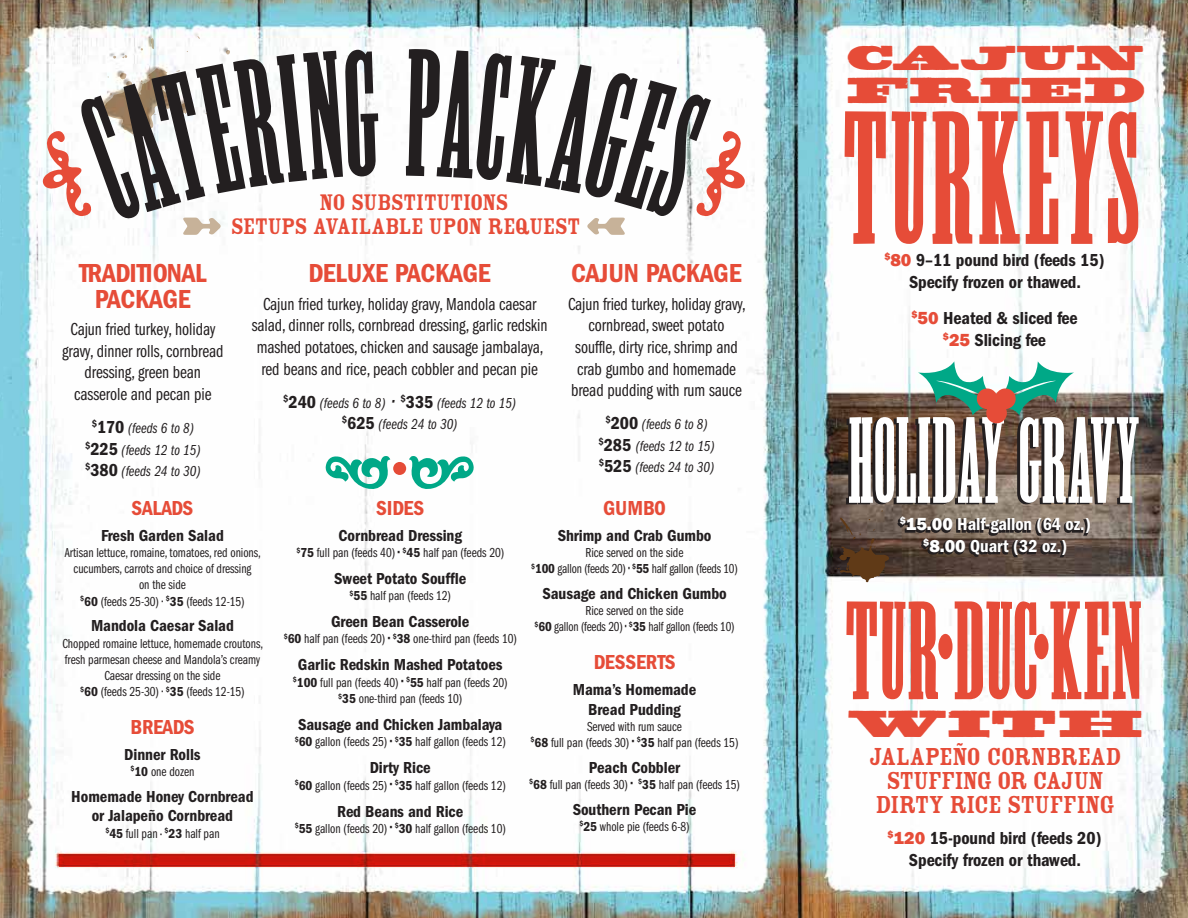
<style>
.page{position:relative;width:1188px;height:918px;background:#fff}
.page>*{position:absolute;margin:0;border:0;box-sizing:border-box;transform-origin:0 0}
.t1{font:164.7px "Poster Slab Caps";color:#e64c38;scale:1.11 1}
.t2{font:121.5px "Poster Slab Caps";letter-spacing:-.01em;color:#e64c38;scale:1.11 1}
.t3{font:106.5px "Poster Slab Caps";letter-spacing:-.015em;color:#fff}
.t4{font:37.5px "Fatboy Husky";color:#e64c38}
.t5{font:36px "Fatboy Husky";letter-spacing:-.01em;color:#e64c38}
.t6{font:34.5px "Fatboy Husky";letter-spacing:-.01em;color:#e64c38}
.t7{font:27px/24px "Rosewood Std Fill";letter-spacing:-.04em;color:#e64c38;text-align:center}
.t8{font:27px "Franklin Gothic LT Pro Cn Dm";letter-spacing:-.005em;color:#e64c38}
.t9{font:27px/25.5px "Franklin Gothic LT Pro Cn Dm";letter-spacing:-.025em;color:#e64c38;text-align:center}
.t10{font:24.75px/24px "Rosewood Std Fill";letter-spacing:-.04em;color:#e64c38}
.t11{font:21px "Franklin Gothic LT Pro Cn Dm";letter-spacing:-.005em;color:#e64c38}
.t12{font:18px/21.6px "Franklin Gothic Book Cmpr";letter-spacing:-.005em;color:#231f20;text-align:center}
.t13{font:18px/21.6px "Franklin Gothic LT Pro Cn Dm";letter-spacing:-.005em;color:#231f20;text-align:center}
.t14{font:18px/21.6px "Franklin Gothic LT Pro Cn Dm";letter-spacing:-.005em;color:#fff;text-align:center}
.t15{font:16.5px/19.8px "Franklin Gothic LT Pro Cn Dm";letter-spacing:-.005em;color:#231f20;text-align:center}
.t16{font:15px/21.6px "Franklin Gothic Book Cmpr Ital";letter-spacing:-.005em;color:#231f20;text-align:center}
.t17{font:13.5px/16.2px "Franklin Gothic Book Cmpr";letter-spacing:-.005em;color:#231f20;text-align:center}
.t18{font:800 10.5px "Franklin Gothic";color:#231f20}
.s1{font-family:"Franklin Gothic LT Pro Cn Dm";font-size:18px}
.s2{font-family:"Franklin Gothic LT Pro Cn Dm"}
.s3{font-size:22.5px}
.s4{font-size:20.25px}
.s5{font-family:"Franklin Gothic";font-weight:800;color:#e64c38}
.s6{font-family:"Franklin Gothic";font-weight:800}
</style>
<div class="page">
<img style="left:0;top:0;width:1188px;height:918px">
<svg style="left:60px;top:854px;width:675px;height:13px;background:#c7190e"></svg>
<svg style="left:409px;top:456px;width:65px;height:34px"></svg>
<svg style="left:325px;top:456px;width:65px;height:34px"></svg>
<div style="left:393px;top:462px;width:13px;height:13px;background:#e64c38;border-radius:50%"></div>
<svg style="left:836px;top:510px;width:254px;height:72px;background:#68594f"></svg>
<svg style="left:918px;top:361px;width:156px;height:63px"></svg>
<svg style="left:42px;top:36px;width:338px;height:199px"></svg>
<svg style="left:406px;top:49px;width:339px;height:186px"></svg>
<h3 class="t10" style="left:231px;top:191px;width:351px;text-indent:89px">NO SUBSTITUTIONS<br>SETUPS AVAILABLE UPON REQUEST</h3>
<h3 class="t9" style="left:79px;top:261px;width:129px">TRADITIONAL<br>PACKAGE</h3>
<h3 class="t12" style="left:62px;top:319px;width:163px">Cajun fried turkey, holiday gravy, dinner rolls, cornbread dressing, green bean casserole and pecan pie</h3>
<p class="t16" style="left:85px;top:418px;width:117px"><sup>$</sup><span class="s1">170</span> (feeds 6 to 8) <sup>$</sup><span class="s1">225</span> (feeds 12 to 15) <sup>$</sup><span class="s1">380</span> (feeds 24 to 30)</p>
<h3 class="t11" style="left:132px;top:496px;width:63px">SALADS</h3>
<p class="t15" style="left:101px;top:526px;width:124px">Fresh Garden Salad</p>
<p class="t17" style="left:65px;top:545px;width:198px">Artisan lettuce, romaine, tomatoes, red onions, cucumbers, carrots and choice of dressing<br>on the side<br><sup>$</sup><span class="s2">60</span> (feeds 25-30) • <sup>$</sup><span class="s2">35</span> (feeds 12-15)</p>
<p class="t15" style="left:91px;top:616px;width:144px">Mandola Caesar Salad</p>
<p class="t17" style="left:62px;top:635px;width:202px">Chopped romaine lettuce, homemade croutons, fresh parmesan cheese and Mandola’s creamy Caesar dressing on the side<br><sup>$</sup><span class="s2">60</span> (feeds 25-30) • <sup>$</sup><span class="s2">35</span> (feeds 12-15)</p>
<h3 class="t11" style="left:130px;top:715px;width:66px">BREADS</h3>
<p class="t15" style="left:124px;top:744px;width:78px">Dinner Rolls</p>
<p class="t17" style="left:130px;top:763px;width:66px"><sup>$</sup><span class="s2">10</span> one dozen</p>
<p class="t15" style="left:71px;top:786px;width:184px">Homemade Honey Cornbread or Jalapeño Cornbread</p>
<p class="t17" style="left:105px;top:825px;width:116px"><sup>$</sup><span class="s2">45</span> full pan • <sup>$</sup><span class="s2">23</span> half pan</p>
<h3 class="t8" style="left:309px;top:258px;width:184px">DELUXE PACKAGE</h3>
<h3 class="t12" style="left:252px;top:293px;width:297px">Cajun fried turkey, holiday gravy, Mandola caesar salad, dinner rolls, cornbread dressing, garlic redskin mashed potatoes, chicken and sausage jambalaya, red beans and rice, peach cobbler and pecan pie</h3>
<p class="t16" style="left:283px;top:392px;width:234px"><sup>$</sup><span class="s1">240</span> (feeds 6 to 8) <span class="s3">•</span> <sup>$</sup><span class="s1">335</span> (feeds 12 to 15) <sup>$</sup><span class="s1">625</span> (feeds 24 to 30)</p>
<h3 class="t8" style="left:571px;top:258px;width:172px">CAJUN PACKAGE</h3>
<h3 class="t12" style="left:568px;top:293px;width:179px">Cajun fried turkey, holiday gravy, cornbread, sweet potato souffle, dirty rice, shrimp and crab gumbo and homemade bread pudding with rum sauce</h3>
<p class="t16" style="left:598px;top:414px;width:118px"><sup>$</sup><span class="s1">200</span> (feeds 6 to 8) <sup>$</sup><span class="s1">285</span> (feeds 12 to 15) <sup>$</sup><span class="s1">525</span> (feeds 24 to 30)</p>
<h3 class="t11" style="left:376px;top:496px;width:50px">SIDES</h3>
<p class="t15" style="left:339px;top:526px;width:125px">Cornbread Dressing</p>
<p class="t17" style="left:296px;top:545px;width:209px"><sup>$</sup><span class="s2">75</span> full pan (feeds 40) <span class="s4">•</span> <sup>$</sup><span class="s2">45</span> half pan (feeds 20)</p>
<p class="t15" style="left:334px;top:569px;width:134px">Sweet Potato Souffle</p>
<p class="t17" style="left:349px;top:588px;width:103px"><sup>$</sup><span class="s2">55</span> half pan (feeds 12)</p>
<p class="t15" style="left:331px;top:612px;width:140px">Green Bean Casserole</p>
<p class="t17" style="left:284px;top:631px;width:235px"><sup>$</sup><span class="s2">60</span> half pan (feeds 20) <span class="s4">•</span> <sup>$</sup><span class="s2">38</span> one-third pan (feeds 10)</p>
<p class="t15" style="left:298px;top:655px;width:206px">Garlic Redskin Mashed Potatoes</p>
<p class="t17" style="left:293px;top:674px;width:216px"><sup>$</sup><span class="s2">100</span> full pan (feeds 40) <span class="s4">•</span> <sup>$</sup><span class="s2">55</span> half pan (feeds 20) <sup>$</sup><span class="s2">35</span> one-third pan (feeds 10)</p>
<p class="t15" style="left:298px;top:715px;width:206px">Sausage and Chicken Jambalaya</p>
<p class="t17" style="left:295px;top:734px;width:213px"><sup>$</sup><span class="s2">60</span> gallon (feeds 25) <span class="s4">•</span> <sup>$</sup><span class="s2">35</span> half gallon (feeds 12)</p>
<p class="t15" style="left:370px;top:758px;width:63px">Dirty Rice</p>
<p class="t17" style="left:295px;top:777px;width:213px"><sup>$</sup><span class="s2">60</span> gallon (feeds 25) <span class="s4">•</span> <sup>$</sup><span class="s2">35</span> half gallon (feeds 12)</p>
<p class="t15" style="left:337px;top:801px;width:128px">Red Beans and Rice</p>
<p class="t17" style="left:295px;top:820px;width:213px"><sup>$</sup><span class="s2">55</span> gallon (feeds 20) <span class="s4">•</span> <sup>$</sup><span class="s2">30</span> half gallon (feeds 10)</p>
<h3 class="t11" style="left:603px;top:496px;width:64px">GUMBO</h3>
<p class="t15" style="left:558px;top:526px;width:155px">Shrimp and Crab Gumbo</p>
<p class="t17" style="left:531px;top:545px;width:208px">Rice served on the side<br><sup>$</sup><span class="s2">100</span> gallon (feeds 20) <span class="s4">•</span> <sup>$</sup><span class="s2">55</span> half gallon (feeds 10)</p>
<p class="t15" style="left:542px;top:584px;width:186px">Sausage and Chicken Gumbo</p>
<p class="t17" style="left:535px;top:603px;width:201px">Rice served on the side<br><sup>$</sup><span class="s2">60</span> gallon (feeds 20) <span class="s4">•</span> <sup>$</sup><span class="s2">35</span> half gallon (feeds 10)</p>
<h3 class="t11" style="left:594px;top:650px;width:83px">DESSERTS</h3>
<p class="t15" style="left:573px;top:679px;width:125px">Mama’s Homemade<br>Bread Pudding</p>
<p class="t17" style="left:531px;top:718px;width:209px">Served with rum sauce<br><sup>$</sup><span class="s2">68</span> full pan (feeds 30) <span class="s4">•</span> <sup>$</sup><span class="s2">35</span> half pan (feeds 15)</p>
<p class="t15" style="left:589px;top:757px;width:93px">Peach Cobbler</p>
<p class="t17" style="left:529px;top:777px;width:212px"><sup>$</sup><span class="s2">68</span> full pan (feeds 30) <span class="s4">•</span> <sup>$</sup><span class="s2">35</span> half pan (feeds 15)</p>
<p class="t15" style="left:573px;top:799px;width:125px">Southern Pecan Pie</p>
<p class="t17" style="left:579px;top:819px;width:112px"><sup>$</sup><span class="s2">25</span> whole pie (feeds 6-8)</p>
<h3 class="t6" style="left:846px;top:45px;width:299px">CAJUN</h3>
<h3 class="t5" style="left:845px;top:77px;width:301px">FRIED</h3>
<h1 class="t1" style="left:845px;top:100px;width:273px">TURKEYS</h1>
<h3 class="t13" style="left:884px;top:250px;width:222px"><sup>$</sup><span class="s5">80</span> 9–11 pound bird (feeds 15)<br>Specify frozen or thawed.</h3>
<h3 class="t13" style="left:911px;top:308px;width:168px"><sup>$</sup><span class="s5">50</span> Heated &amp; sliced fee <sup>$</sup><span class="s5">25</span> Slicing fee</h3>
<h3 class="t3" style="left:849px;top:410px;width:294px">HOLIDAY GRAVY</h3>
<p class="t18" style="left:898px;top:516px;width:8px">$</p>
<p class="t18" style="left:922px;top:537px;width:8px">$</p>
<h3 class="t14" style="left:900px;top:514px;width:193px"><sup>$</sup><span class="s6">15.00</span> Half-gallon (64 oz.) <sup>$</sup><span class="s6">8.00</span> Quart (32 oz.)</h3>
<h2 class="t2" style="left:846px;top:593px;width:272px">TUR<sup>•</sup>DUC<sup>•</sup>KEN</h2>
<h3 class="t4" style="left:847px;top:710px;width:299px">WITH</h3>
<h3 class="t7" style="left:869px;top:745px;width:255px">JALAPEÑO CORNBREAD<br>STUFFING OR CAJUN<br>DIRTY RICE STUFFING</h3>
<h3 class="t13" style="left:887px;top:827px;width:216px"><sup>$</sup><span class="s5">120</span> 15-pound bird (feeds 20)<br>Specify frozen or thawed.</h3>
</div>
